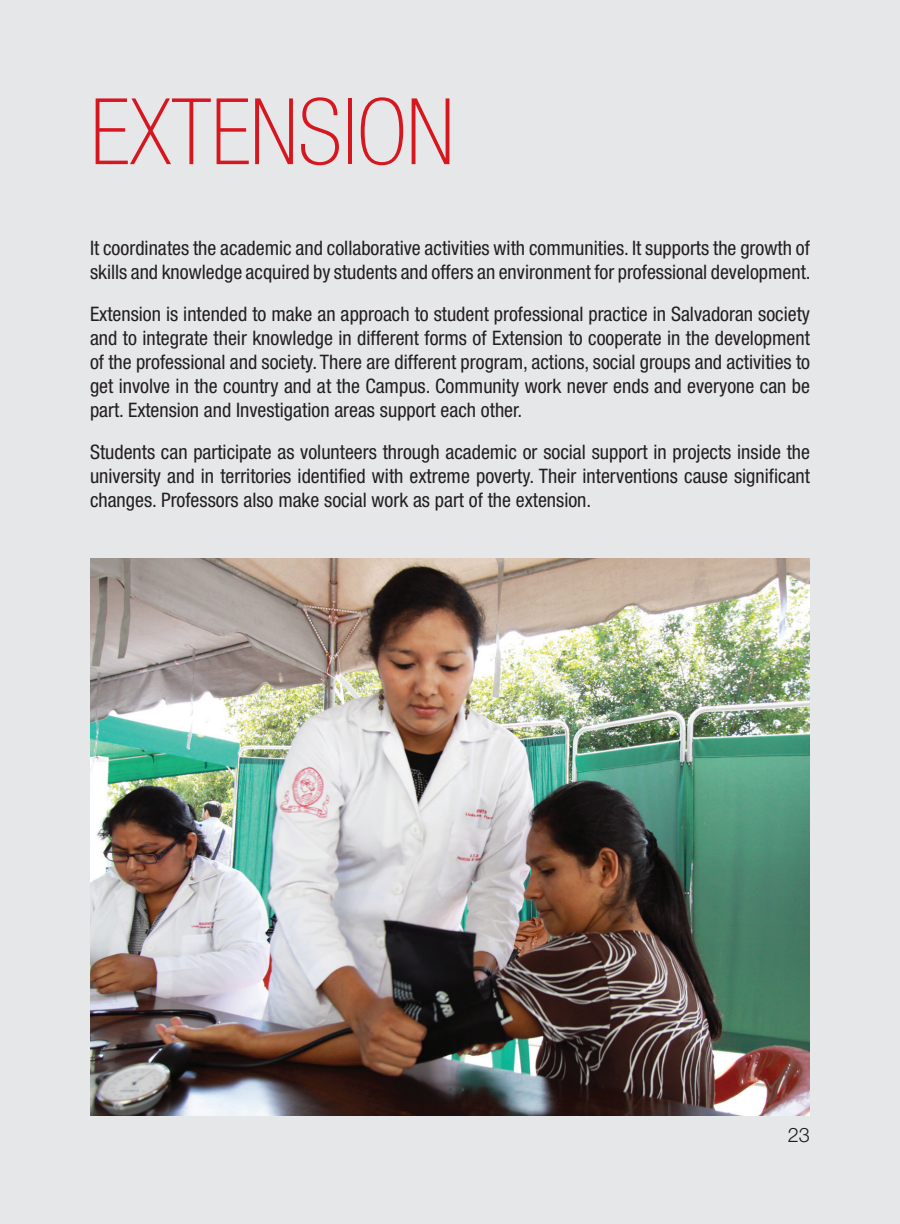
<style>
.page{position:relative;width:900px;height:1224px;background:#e6e7e9}
.page>*{position:absolute;margin:0;border:0;box-sizing:border-box;transform-origin:0 0}
.t1{font:100 condensed 92px "Helvetica Neue";color:#d7171f}
.t2{font:condensed 20px/24px "Helvetica Neue";color:#231f20;text-align:justify}
.t3{font:300 20px "Helvetica Neue";color:#231f20}
</style>
<div class="page">
<img style="left:90px;top:558px;width:720px;height:558px">
<h1 class="t1" style="left:90px;top:80px;width:366px">EXTENSION</h1>
<p class="t2" style="left:90px;top:236px;width:722px">It coordinates the academic and collaborative activities with communities. It supports the growth of skills and knowledge acquired by students and offers an environment for professional development.</p>
<p class="t2" style="left:90px;top:302px;width:722px">Extension is intended to make an approach to student professional practice in Salvadoran society and to integrate their knowledge in different forms of Extension to cooperate in the development of the professional and society. There are different program, actions, social groups and activities to get involve in the country and at the Campus. Community work never ends and everyone can be part. Extension and Investigation areas support each other.</p>
<p class="t2" style="left:90px;top:440px;width:722px">Students can participate as volunteers through academic or social support in projects inside the university and in territories identified with extreme poverty. Their interventions cause significant changes. Professors also make social work as part of the extension.</p>
<p class="t3" style="left:788px;top:1123px;width:24px">23</p>
</div>
